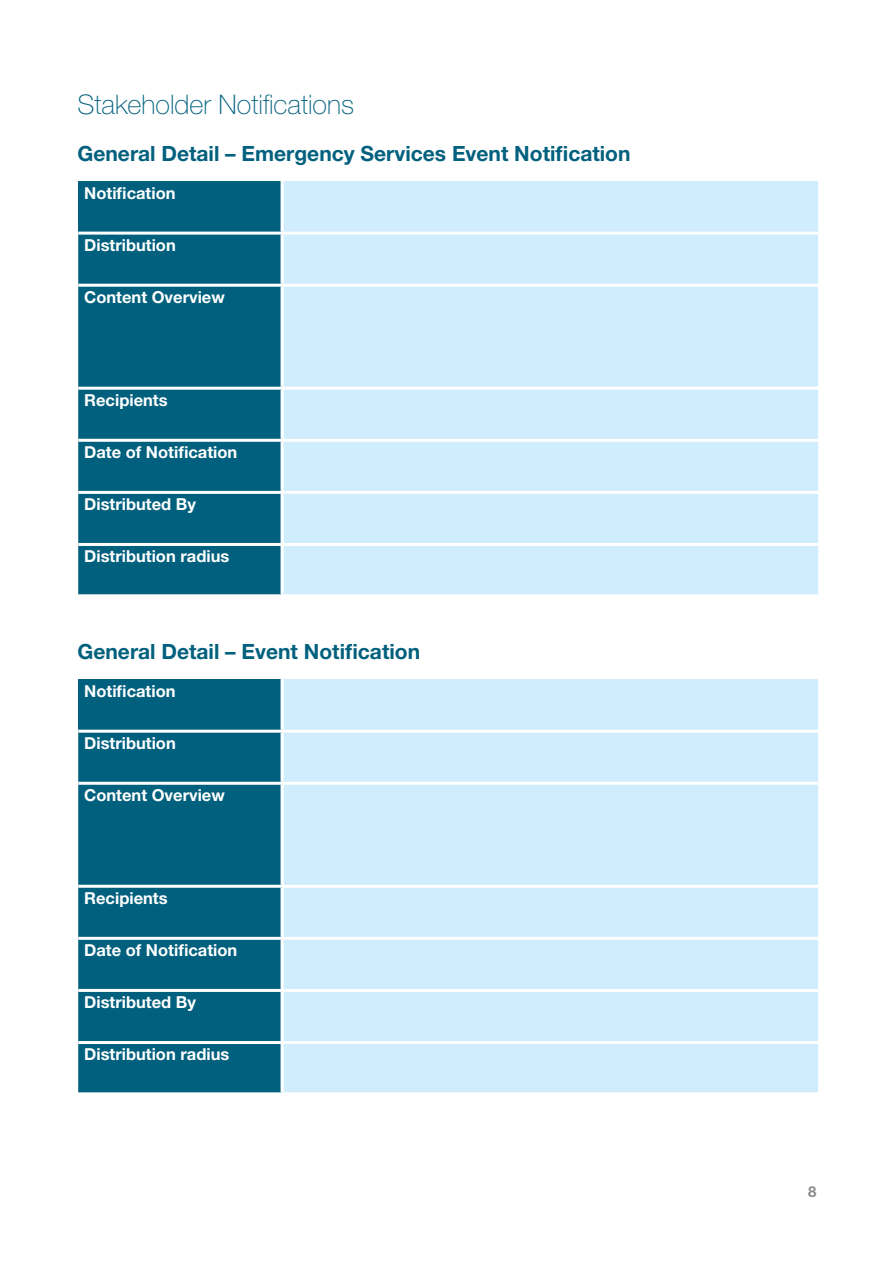
<style>
.page{position:relative;width:893px;height:1263px;background:#fff}
.page>*{position:absolute;margin:0;border:0;box-sizing:border-box;transform-origin:0 0}
.CEG-Heading_2{font:100 27px "Helvetica Neue LT Std";color:#00607d}
.CEG-Heading_3{font:700 21px "Helvetica Neue LT Std";color:#00607d}
.CEG_-_Heading_4{font:700 16.5px "Helvetica Neue LT Std";color:#fff}
.t1{font:700 15px "Helvetica Neue LT Std";color:#888a8d}
</style>
<div class="page">
<div style="left:78px;top:181px;width:204px;height:52px;background:#00607d"></div>
<div style="left:284px;top:181px;width:534px;height:413px;background:#cfedfc"></div>
<div style="left:78px;top:235px;width:203px;height:359px;background:#00607d"></div>
<hr style="left:281px;top:181px;width:3px;height:51px;background:#fff">
<hr style="left:78px;top:232px;width:204px;height:3px;background:#fff">
<hr style="left:282px;top:232px;width:536px;height:3px;background:#fff">
<hr style="left:78px;top:284px;width:204px;height:3px;background:#fff">
<hr style="left:282px;top:284px;width:536px;height:3px;background:#fff">
<hr style="left:282px;top:387px;width:536px;height:3px;background:#fff">
<hr style="left:282px;top:439px;width:536px;height:3px;background:#fff">
<hr style="left:282px;top:491px;width:536px;height:3px;background:#fff">
<hr style="left:78px;top:387px;width:204px;height:3px;background:#fff">
<hr style="left:78px;top:439px;width:204px;height:3px;background:#fff">
<hr style="left:78px;top:491px;width:204px;height:3px;background:#fff">
<hr style="left:78px;top:543px;width:204px;height:3px;background:#fff">
<hr style="left:282px;top:543px;width:536px;height:3px;background:#fff">
<div style="left:78px;top:679px;width:204px;height:52px;background:#00607d"></div>
<div style="left:284px;top:679px;width:534px;height:413px;background:#cfedfc"></div>
<div style="left:78px;top:733px;width:203px;height:359px;background:#00607d"></div>
<hr style="left:281px;top:679px;width:3px;height:51px;background:#fff">
<hr style="left:78px;top:730px;width:204px;height:3px;background:#fff">
<hr style="left:282px;top:730px;width:536px;height:3px;background:#fff">
<hr style="left:78px;top:782px;width:204px;height:3px;background:#fff">
<hr style="left:282px;top:782px;width:536px;height:3px;background:#fff">
<hr style="left:282px;top:885px;width:536px;height:3px;background:#fff">
<hr style="left:282px;top:937px;width:536px;height:3px;background:#fff">
<hr style="left:282px;top:989px;width:536px;height:3px;background:#fff">
<hr style="left:78px;top:885px;width:204px;height:3px;background:#fff">
<hr style="left:78px;top:937px;width:204px;height:3px;background:#fff">
<hr style="left:78px;top:989px;width:204px;height:3px;background:#fff">
<hr style="left:78px;top:1041px;width:204px;height:3px;background:#fff">
<hr style="left:282px;top:1041px;width:536px;height:3px;background:#fff">
<h2 class="CEG-Heading_2" style="left:78px;top:89px;width:278px">Stakeholder Notifications</h2>
<h3 class="CEG-Heading_3" style="left:78px;top:140px;width:554px">General Detail – Emergency Services Event Notification</h3>
<h4 class="CEG_-_Heading_4" style="left:84px;top:183px;width:93px">Notification</h4>
<h4 class="CEG_-_Heading_4" style="left:84px;top:235px;width:93px">Distribution</h4>
<h4 class="CEG_-_Heading_4" style="left:84px;top:287px;width:142px">Content Overview</h4>
<h4 class="CEG_-_Heading_4" style="left:84px;top:390px;width:85px">Recipients</h4>
<h4 class="CEG_-_Heading_4" style="left:84px;top:442px;width:155px">Date of Notification</h4>
<h4 class="CEG_-_Heading_4" style="left:84px;top:494px;width:113px">Distributed By</h4>
<h4 class="CEG_-_Heading_4" style="left:84px;top:546px;width:147px">Distribution radius</h4>
<h3 class="CEG-Heading_3" style="left:78px;top:638px;width:344px">General Detail – Event Notification</h3>
<h4 class="CEG_-_Heading_4" style="left:84px;top:681px;width:93px">Notification</h4>
<h4 class="CEG_-_Heading_4" style="left:84px;top:733px;width:93px">Distribution</h4>
<h4 class="CEG_-_Heading_4" style="left:84px;top:785px;width:142px">Content Overview</h4>
<h4 class="CEG_-_Heading_4" style="left:84px;top:888px;width:85px">Recipients</h4>
<h4 class="CEG_-_Heading_4" style="left:84px;top:940px;width:155px">Date of Notification</h4>
<h4 class="CEG_-_Heading_4" style="left:84px;top:992px;width:113px">Distributed By</h4>
<h4 class="CEG_-_Heading_4" style="left:84px;top:1044px;width:147px">Distribution radius</h4>
<p class="t1" style="left:808px;top:1182px;width:10px">8</p>
</div>
